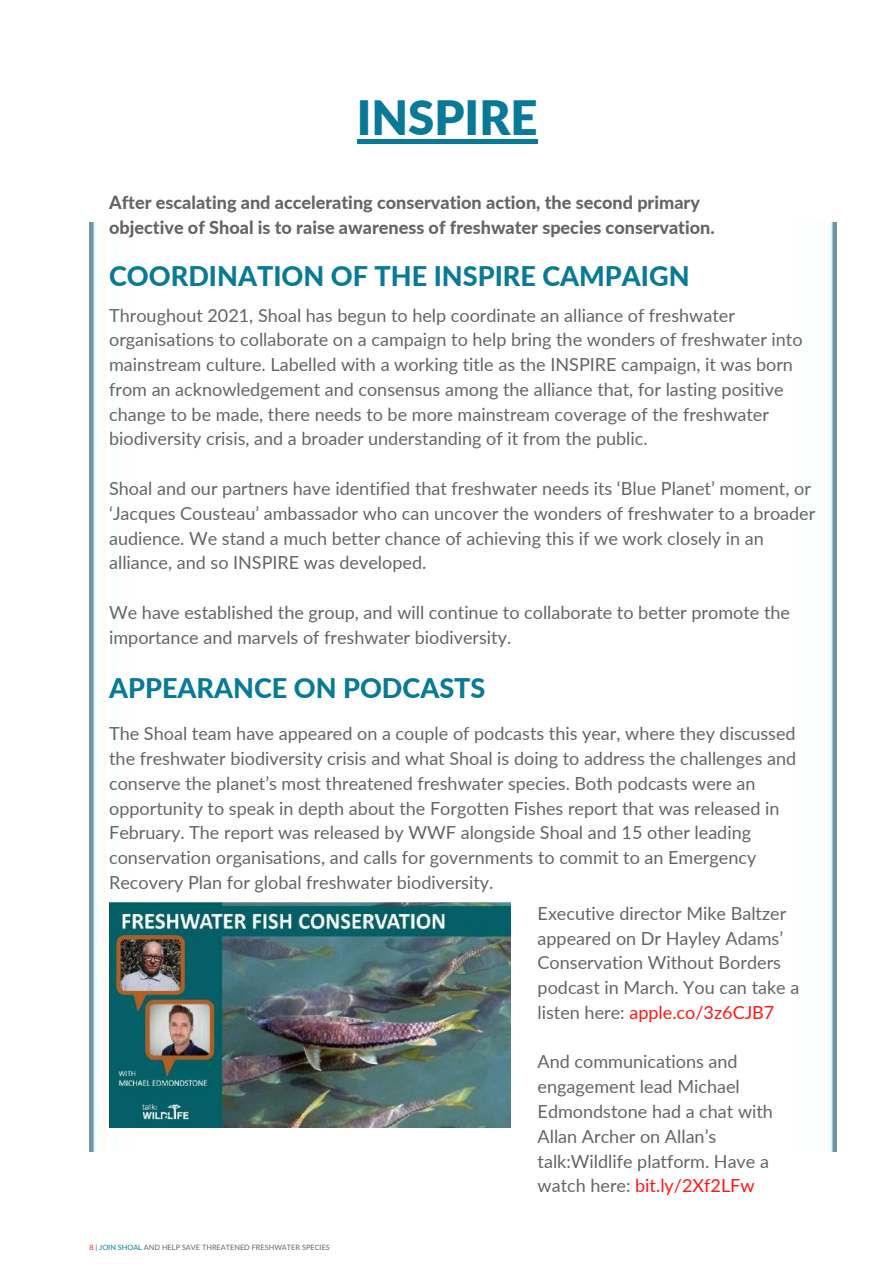
<style>
.page{position:relative;width:894px;height:1264px;background:#fff}
.page>*{position:absolute;margin:0;border:0;box-sizing:border-box;transform-origin:0 0}
.t1{font:900 47.25px "Lato";color:#087997}
.t2{font:800 27px "Lato";color:#087997}
.t3{font:18px/24.8px "Lato";color:#656565}
.t4{font:800 18px/24.8px "Lato";color:#656565}
.t5{font:7.35px "Lato";color:#656565}
.s1{color:#ff1616}
.s2{color:#087997}
</style>
<div class="page">
<img style="left:89px;top:222px;width:747px;height:929px">
<img style="left:109px;top:902px;width:401px;height:225px">
<hr style="left:357px;top:139px;width:180px;height:4px;background:#087997">
<h1 class="t1" style="left:357px;top:89px;width:182px">INSPIRE</h1>
<p class="t4" style="left:109px;top:190px;width:607px">After escalating and accelerating conservation action, the second primary objective of Shoal is to raise awareness of freshwater species conservation.</p>
<h2 class="t2" style="left:109px;top:259px;width:581px">COORDINATION OF THE INSPIRE CAMPAIGN</h2>
<p class="t3" style="left:109px;top:302px;width:694px">Throughout 2021, Shoal has begun to help coordinate an alliance of freshwater organisations to collaborate on a campaign to help bring the wonders of freshwater into mainstream culture. Labelled with a working title as the INSPIRE campaign, it was born from an acknowledgement and consensus among the alliance that, for lasting positive change to be made, there needs to be more mainstream coverage of the freshwater biodiversity crisis, and a broader understanding of it from the public.</p>
<p class="t3" style="left:109px;top:475px;width:707px">Shoal and our partners have identified that freshwater needs its ‘Blue Planet’ moment, or ‘Jacques Cousteau’ ambassador who can uncover the wonders of freshwater to a broader audience. We stand a much better chance of achieving this if we work closely in an alliance, and so INSPIRE was developed.</p>
<p class="t3" style="left:109px;top:599px;width:682px">We have established the group, and will continue to collaborate to better promote the importance and marvels of freshwater biodiversity.</p>
<h2 class="t2" style="left:109px;top:671px;width:378px">APPEARANCE ON PODCASTS</h2>
<p class="t3" style="left:109px;top:721px;width:688px">The Shoal team have appeared on a couple of podcasts this year, where they discussed the freshwater biodiversity crisis and what Shoal is doing to address the challenges and conserve the planet’s most threatened freshwater species. Both podcasts were an opportunity to speak in depth about the Forgotten Fishes report that was released in February. The report was released by WWF alongside Shoal and 15 other leading conservation organisations, and calls for governments to commit to an Emergency Recovery Plan for global freshwater biodiversity.</p>
<p class="t5" style="left:89px;top:1242px;width:242px"><span class="s1">8</span> | <span class="s2">JOIN SHOAL</span> AND HELP SAVE THREATENED FRESHWATER SPECIES</p>
<p class="t3" style="left:537px;top:900px;width:263px">Executive director Mike Baltzer appeared on Dr Hayley Adams’<br>Conservation Without Borders podcast in March. You can take a listen here: <span class="s1">apple.co/3z6CJB7</span></p>
<p class="t3" style="left:537px;top:1049px;width:237px">And communications and engagement lead Michael<br>Edmondstone had a chat with<br>Allan Archer on Allan’s talk:Wildlife platform. Have a watch here: <span class="s1">bit.ly/2Xf2LFw</span></p>
</div>
